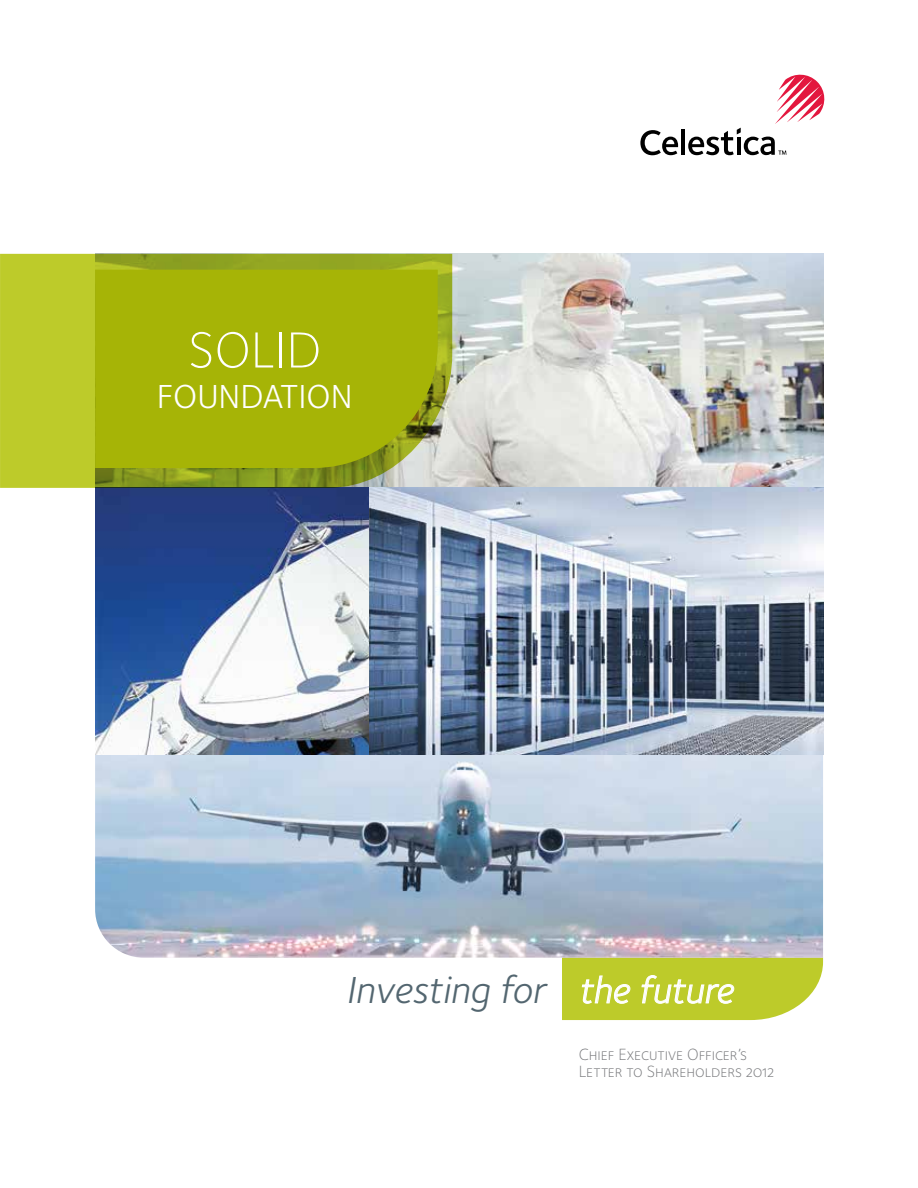
<style>
.page{position:relative;width:918px;height:1188px;background:#fff}
.page>*{position:absolute;margin:0;border:0;box-sizing:border-box;transform-origin:0 0}
.t1{font:52.5px "Foundry Sterling Light Expert";color:#fff}
.t2{font:italic 39px "Foundry Sterling";color:#536670}
.t3{font:34.5px "Foundry Sterling Book Expert";color:#fff}
.t4{font:16.8px/17px "Foundry Sterling Light Expert";color:#77787b}
.s1{font-size:37.5px;color:#fff}
</style>
<div class="page">
<img style="left:452px;top:254px;width:371px;height:234px">
<img style="left:95px;top:754px;width:728px;height:204px">
<img style="left:95px;top:488px;width:275px;height:266px">
<svg style="left:562px;top:958px;width:261px;height:62px;background:#c4d041"></svg>
<img style="left:370px;top:488px;width:453px;height:266px">
<svg style="left:0;top:254px;width:452px;height:234px;background:#adbc32"></svg>
<div style="left:95px;top:270px;width:343px;height:198px;background:#a6b406"></div>
<svg style="left:640px;top:130px;width:38px;height:25px"></svg>
<hr style="left:681px;top:129px;width:4px;height:26px;background:#000">
<svg style="left:688px;top:74px;width:137px;height:81px"></svg>
<h1 class="t1" style="left:188px;top:320px;width:135px">SOLID</h1>
<h3 class="t3" style="left:157px;top:377px;width:197px">FOUNDATION</h3>
<h2 class="t2" style="left:346px;top:967px;width:389px">Investing for <span class="s1">the future</span></h2>
<p class="t4" style="left:579px;top:1046px;width:197px">Chief Executive Officer’s<br>Letter to Shareholders 2012</p>
</div>
